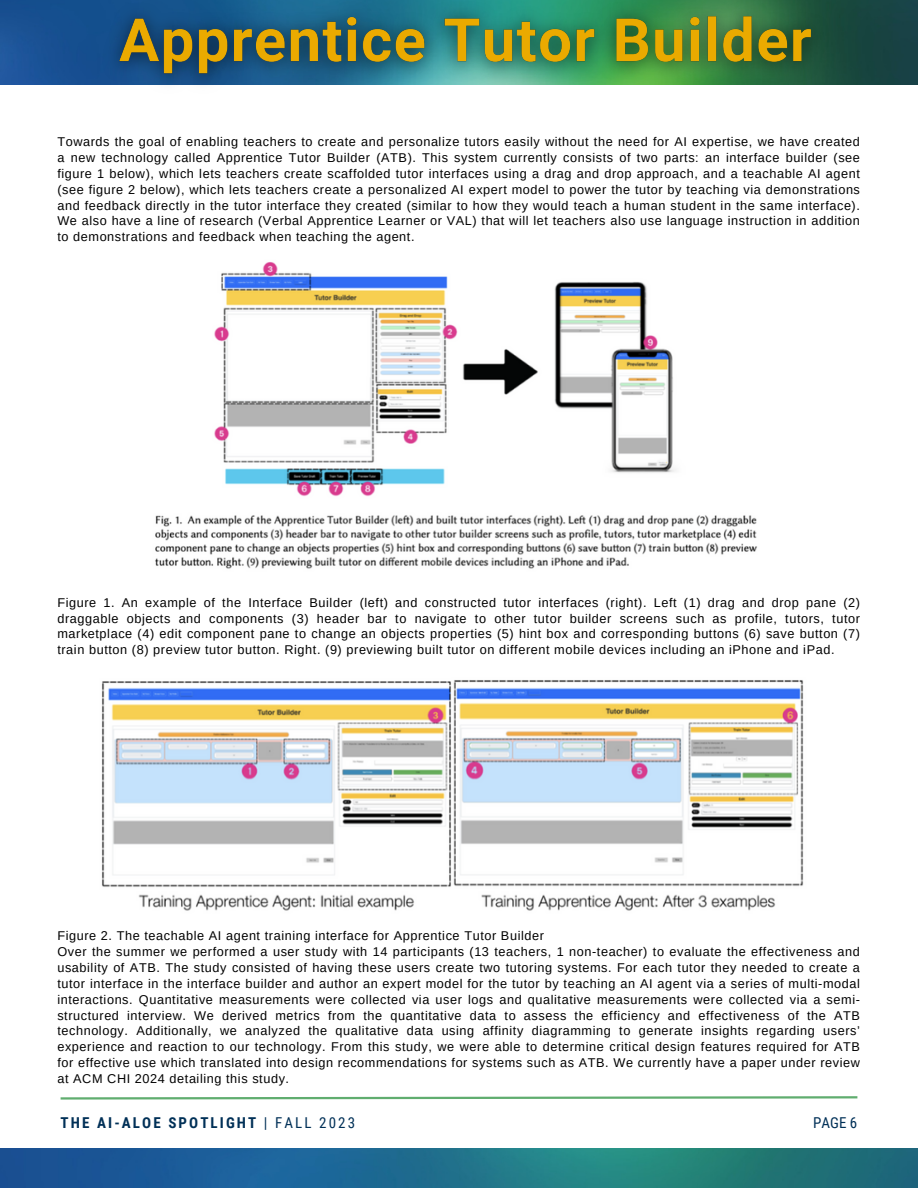
<style>
.page{position:relative;width:918px;height:1188px;background:#fff}
.page>*{position:absolute;margin:0;border:0;box-sizing:border-box;transform-origin:0 0}
.t1{font:700 15px "Roboto Condensed";letter-spacing:.14em;color:#003057}
.t2{font:15px "Roboto Condensed";color:#003057}
.t3{font:12.75px/15.9px "Arimo";letter-spacing:.045em;color:#000;text-align:justify}
.s1{font-weight:400}
</style>
<div class="page">
<img style="left:0;top:0;width:918px;height:84px">
<svg style="left:60px;top:1096px;width:798px;height:4px"></svg>
<img style="left:0;top:1149px;width:918px;height:39px">
<img style="left:155px;top:262px;width:602px;height:307px">
<img style="left:102px;top:680px;width:702px;height:231px">
<img style="left:94px;top:0;width:744px;height:85px">
<p class="t3" style="left:57px;top:134px;width:804px">Towards the goal of enabling teachers to create and personalize tutors easily without the need for AI expertise, we have created a new technology called Apprentice Tutor Builder (ATB). This system currently consists of two parts: an interface builder (see figure 1 below), which lets teachers create scaffolded tutor interfaces using a drag and drop approach, and a teachable AI agent (see figure 2 below), which lets teachers create a personalized AI expert model to power the tutor by teaching via demonstrations and feedback directly in the tutor interface they created (similar to how they would teach a human student in the same interface).<br>We also have a line of research (Verbal Apprentice Learner or VAL) that will let teachers also use language instruction in addition to demonstrations and feedback when teaching the agent.</p>
<p class="t3" style="left:57px;top:594px;width:804px">Figure 1. An example of the Interface Builder (left) and constructed tutor interfaces (right). Left (1) drag and drop pane (2) draggable objects and components (3) header bar to navigate to other tutor builder screens such as profile, tutors, tutor marketplace (4) edit component pane to change an objects properties (5) hint box and corresponding buttons (6) save button (7) train button (8) preview tutor button. Right. (9) previewing built tutor on different mobile devices including an iPhone and iPad.</p>
<p class="t3" style="left:57px;top:928px;width:488px">Figure 2. The teachable AI agent training interface for Apprentice Tutor Builder</p>
<p class="t3" style="left:57px;top:944px;width:804px">Over the summer we performed a user study with 14 participants (13 teachers, 1 non-teacher) to evaluate the effectiveness and usability of ATB. The study consisted of having these users create two tutoring systems. For each tutor they needed to create a tutor interface in the interface builder and author an expert model for the tutor by teaching an AI agent via a series of multi-modal interactions. Quantitative measurements were collected via user logs and qualitative measurements were collected via a semi&shy;structured interview. We derived metrics from the quantitative data to assess the efficiency and effectiveness of the ATB technology. Additionally, we analyzed the qualitative data using affinity diagramming to generate insights regarding users’ experience and reaction to our technology. From this study, we were able to determine critical design features required for ATB for effective use which translated into design recommendations for systems such as ATB. We currently have a paper under review at ACM CHI 2024 detailing this study.</p>
<p class="t1" style="left:61px;top:1114px;width:296px">THE AI-ALOE SPOTLIGHT <span class="s1">| FALL 2023</span></p>
<p class="t2" style="left:813px;top:1114px;width:46px">PAGE 6</p>
</div>
